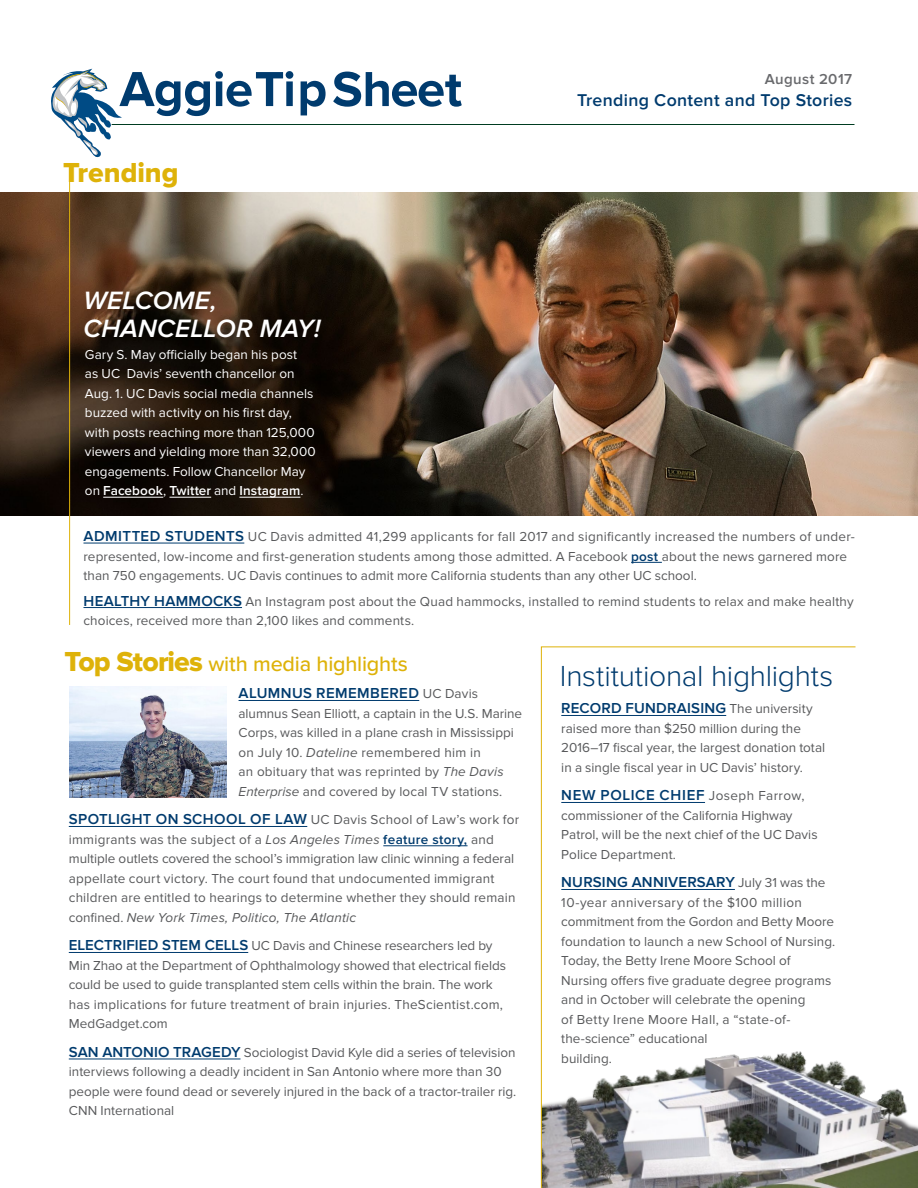
<style>
.page{position:relative;width:918px;height:1188px;background:#fff}
.page>*{position:absolute;margin:0;border:0;box-sizing:border-box;transform-origin:0 0}
.t1{font:700 51px "Proxima Nova";letter-spacing:-.01em;color:#003b6e}
.t2{font:300 30px "Proxima Nova";letter-spacing:-.01em;color:#003b6e}
.t3{font:28.5px "Proxima Nova Extrabld";letter-spacing:-.005em;color:#deb209}
.t4{font:italic 600 25.95px/27.8px "Proxima Nova";letter-spacing:.01em;color:#fff}
.t5{font:500 21.6px "Proxima Nova";letter-spacing:-.01em;color:#deb209}
.t6{font:600 17.7px "Proxima Nova";letter-spacing:.02em;color:#003b6e}
.t7{font:600 15px "Proxima Nova";letter-spacing:.015em;color:#003b6e}
.t8{font:600 15px "Proxima Nova";letter-spacing:.045em;color:#003b6e}
.t9{font:600 15px "Proxima Nova";letter-spacing:.025em;color:#696a6d}
.t10{font:13.5px/19.5px "Proxima Nova";letter-spacing:.005em;color:#58595b}
.t11{font:13.5px/19.5px "Proxima Nova";color:#fff}
.s1{font-weight:600}
.s2{font-weight:600;font-size:15px;color:#003b6e}
.s3{font-weight:600;color:#003b6e}
.s4{font-family:"Proxima Nova Extrabld";font-weight:400;font-size:28.5px}
.s5{font-weight:400;font-size:13.5px;color:#58595b}
.s6{font-style:italic}
</style>
<div class="page">
<img style="left:0;top:192px;width:918px;height:324px">
<hr style="left:112px;top:124px;width:743px;height:1px;background:#003c21">
<svg style="left:51px;top:69px;width:71px;height:89px"></svg>
<hr style="left:239px;top:700px;width:180px;height:1px;background:#003b6e">
<hr style="left:69px;top:826px;width:238px;height:1px;background:#003b6e">
<hr style="left:383px;top:845px;width:85px;height:1px;background:#003b6e">
<hr style="left:69px;top:952px;width:179px;height:1px;background:#003b6e">
<hr style="left:69px;top:1059px;width:172px;height:1px;background:#003b6e">
<hr style="left:83px;top:543px;width:161px;height:1px;background:#003b6e">
<hr style="left:631px;top:562px;width:31px;height:1px;background:#003b6e">
<hr style="left:83px;top:607px;width:159px;height:1px;background:#003b6e">
<hr style="left:103px;top:497px;width:60px;height:1px;background:#fff">
<hr style="left:169px;top:497px;width:42px;height:1px;background:#fff">
<hr style="left:239px;top:497px;width:61px;height:1px;background:#fff">
<img style="left:69px;top:687px;width:158px;height:110px">
<hr style="left:69px;top:167px;width:1px;height:458px;background:#deb209">
<img style="left:856px;top:1076px;width:62px;height:112px">
<svg style="left:541px;top:646px;width:315px;height:542px"></svg>
<h1 class="t1" style="left:120px;top:60px;width:344px">Aggie Tip Sheet</h1>
<h3 class="t3" style="left:63px;top:156px;width:117px">Trending</h3>
<h3 class="t4" style="left:83px;top:288px;width:239px">WELCOME,<br>CHANCELLOR MAY!</h3>
<p class="t11" style="left:85px;top:345px;width:232px">Gary S. May officially began his post<br>as UC Davis’ seventh chancellor on Aug. 1. UC Davis social media channels buzzed with activity on his first day, with posts reaching more than 125,000 viewers and yielding more than 32,000 engagements. Follow Chancellor May on <span class="s1">Facebook</span>, <span class="s1">Twitter</span> and <span class="s1">Instagram</span>.</p>
<p class="t9" style="left:765px;top:71px;width:89px">August 2017</p>
<h3 class="t6" style="left:577px;top:90px;width:277px">Trending Content and Top Stories</h3>
<p class="t10" style="left:83px;top:527px;width:773px"><span class="s2">ADMITTED STUDENTS</span> UC Davis admitted 41,299 applicants for fall 2017 and significantly increased the numbers of under&shy;represented, low-income and first-generation students among those admitted. A Facebook <span class="s3">post</span> about the news garnered more than 750 engagements. UC Davis continues to admit more California students than any other UC school.</p>
<p class="t10" style="left:83px;top:592px;width:772px"><span class="s2">HEALTHY HAMMOCKS</span> An Instagram post about the Quad hammocks, installed to remind students to relax and make healthy choices, received more than 2,100 likes and comments.</p>
<h2 class="t2" style="left:560px;top:659px;width:275px">Institutional highlights</h2>
<h3 class="t5" style="left:64px;top:651px;width:345px"><span class="s4">Top Stories</span> with media highlights</h3>
<p class="t7" style="left:239px;top:685px;width:241px">ALUMNUS REMEMBERED <span class="s5">UC Davis</span></p>
<p class="t10" style="left:239px;top:704px;width:285px">alumnus Sean Elliott, a captain in the U.S. Marine Corps, was killed in a plane crash in Mississippi on July 10. <span class="s6">Dateline</span> remembered him in<br>an obituary that was reprinted by <span class="s6">The Davis Enterprise</span> and covered by local TV stations.</p>
<p class="t10" style="left:69px;top:811px;width:452px"><span class="s2">SPOTLIGHT ON SCHOOL OF LAW</span> UC Davis School of Law’s work for immigrants was the subject of a <span class="s6">Los Angeles Times</span> <span class="s3">feature story,</span> and multiple outlets covered the school’s immigration law clinic winning a federal appellate court victory. The court found that undocumented immigrant children are entitled to hearings to determine whether they should remain confined. <span class="s6">New York Times, Politico, The Atlantic</span></p>
<p class="t10" style="left:69px;top:937px;width:439px"><span class="s2">ELECTRIFIED STEM CELLS</span> UC Davis and Chinese researchers led by Min Zhao at the Department of Ophthalmology showed that electrical fields could be used to guide transplanted stem cells within the brain. The work has implications for future treatment of brain injuries. TheScientist.com, MedGadget.com</p>
<p class="t10" style="left:69px;top:1043px;width:449px"><span class="s2">SAN ANTONIO TRAGEDY</span> Sociologist David Kyle did a series of television interviews following a deadly incident in San Antonio where more than 30 people were found dead or severely injured in the back of a tractor-trailer rig.<br>CNN International</p>
<p class="t7" style="left:561px;top:700px;width:253px">RECORD FUNDRAISING <span class="s5">The university</span></p>
<p class="t10" style="left:561px;top:719px;width:265px">raised more than $250 million during the<br>2016–17 fiscal year, the largest donation total in a single fiscal year in UC Davis’ history.</p>
<p class="t8" style="left:561px;top:787px;width:245px">NEW POLICE CHIEF <span class="s5">Joseph Farrow,</span></p>
<p class="t10" style="left:561px;top:806px;width:258px">commissioner of the California Highway<br>Patrol, will be the next chief of the UC Davis<br>Police Department.</p>
<p class="t7" style="left:561px;top:874px;width:266px">NURSING ANNIVERSARY <span class="s5">July 31 was the</span></p>
<p class="t10" style="left:561px;top:893px;width:276px">10-year anniversary of the $100 million commitment from the Gordon and Betty Moore foundation to launch a new School of Nursing.<br>Today, the Betty Irene Moore School of Nursing offers five graduate degree programs and in October will celebrate the opening<br>of Betty Irene Moore Hall, a “state-of&shy;the-science” educational<br>building.</p>
</div>
